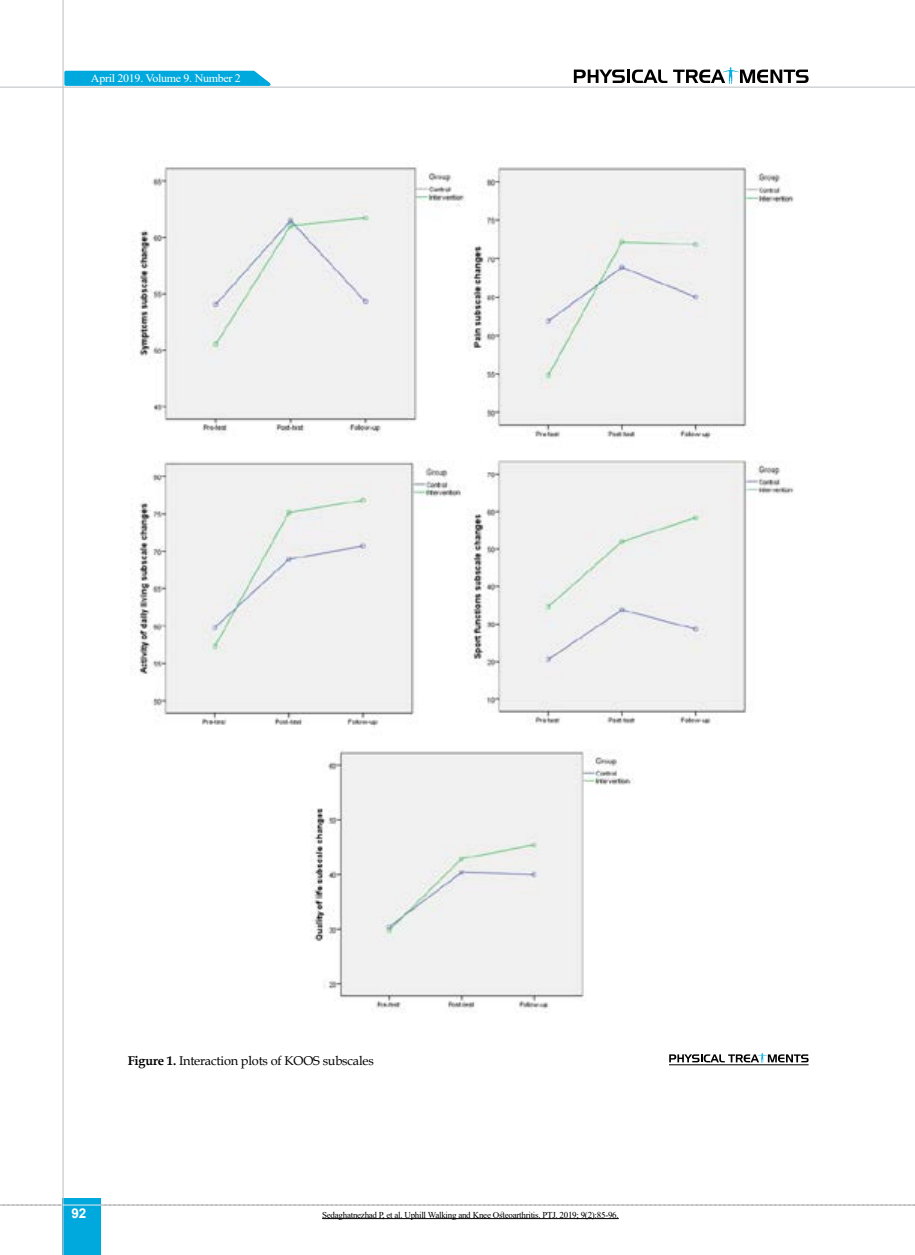
<style>
.page{position:relative;width:915px;height:1255px;background:#fff}
.page>*{position:absolute;margin:0;border:0;box-sizing:border-box;transform-origin:0 0}
.t1{font:700 13.5px "Arial";color:#fff}
.t2{font:12.75px "Book Antiqua";letter-spacing:-.015em;color:#000}
.t3{font:11.4px "Times New Roman";letter-spacing:-.025em;color:#fff;scale:1.05 1}
.t4{font:9px "Times New Roman";letter-spacing:-.03em;color:#000}
.s1{font-weight:700}
</style>
<div class="page">
<svg style="left:0;top:1204px;width:915px;height:1px"></svg>
<div style="left:63px;top:1198px;width:38px;height:56px;background:#00a9dd"></div>
<hr style="left:62px;top:0;width:2px;height:1254px;background:#c2c4c6">
<hr style="left:0;top:87px;width:914px;height:1px;background:#c2c4c6">
<hr style="left:63px;top:1204px;width:38px;height:1px;background:#ebebec">
<svg style="left:63px;top:69px;width:215px;height:18px;background:#36bae2"></svg>
<svg style="left:573px;top:67px;width:235px;height:17px"></svg>
<img style="left:132px;top:167px;width:662px;height:846px">
<svg style="left:669px;top:1053px;width:139px;height:9px"></svg>
<hr style="left:668px;top:1064px;width:140px;height:1px;background:#000">
<hr style="left:322px;top:1218px;width:296px;height:1px;background:#000">
<p class="t3" style="left:91px;top:70px;width:144px">April 2019. Volume 9. Number 2</p>
<h2 class="t2" style="left:128px;top:1051px;width:247px"><span class="s1">Figure 1.</span> Interaction plots of KOOS subscales</h2>
<h1 class="t1" style="left:71px;top:1203px;width:17px">92</h1>
<p class="t4" style="left:322px;top:1208px;width:298px">Sedaghatnezhad P, et al. Uphill Walking and Knee Osteoarthritis. PTJ. 2019; 9(2):85-96.</p>
</div>
